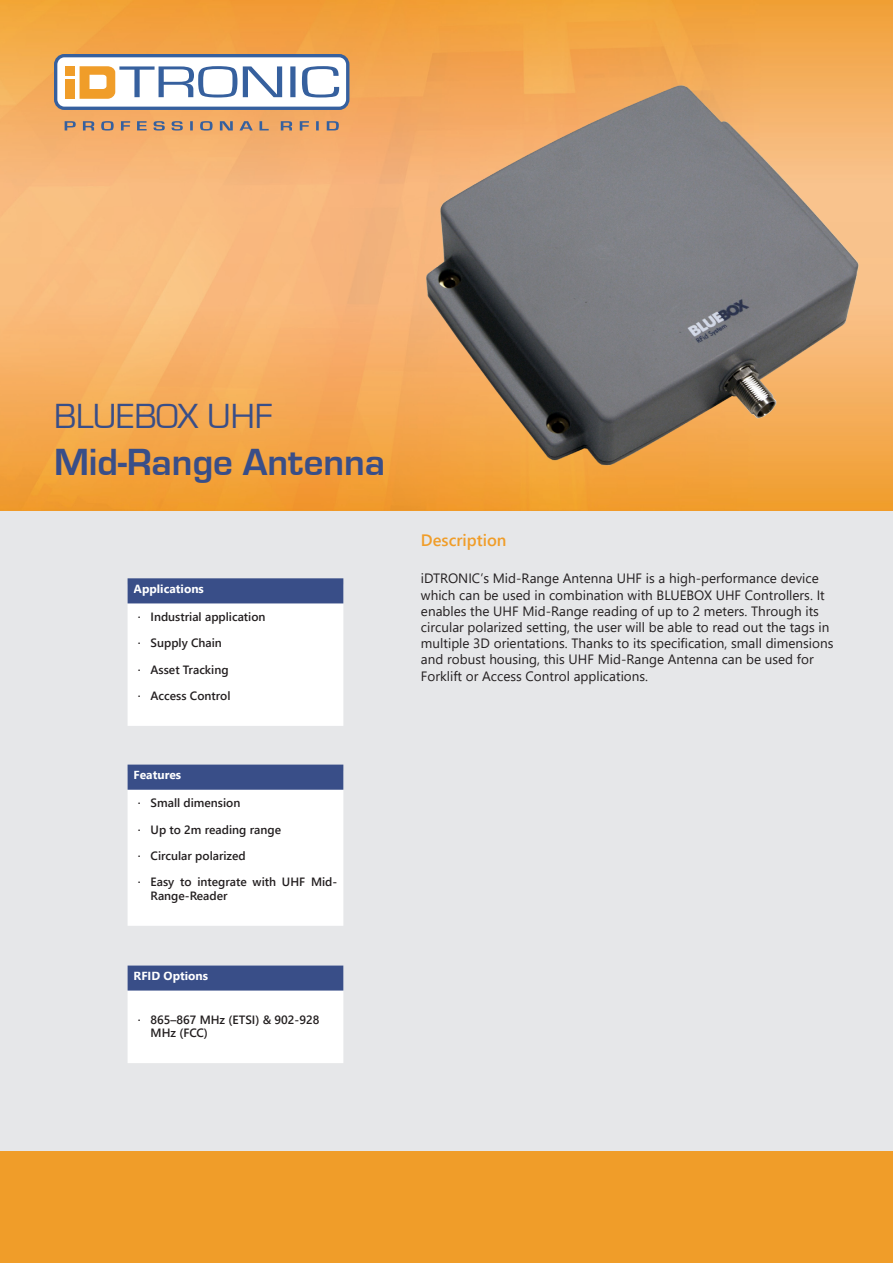
<style>
.page{position:relative;width:893px;height:1263px;background:#fff}
.page>*{position:absolute;margin:0;border:0;box-sizing:border-box;transform-origin:0 0}
.t1{font:700 39px "Eurostile T";color:#394e88}
.t2{font:36px "Eurostile T";color:#394e88}
.Headline_Orange{font:600 16.5px "Segoe UI";color:#f09d29}
.t3{font:13.5px/16.2px "Segoe UI";color:#231f20}
.t4{font:600 12px/13.5px "Segoe UI";color:#231f20}
.Headline_White{font:700 12px "Segoe UI";color:#fff}
</style>
<div class="page">
<div style="left:0;top:0;width:893px;height:1224px;background:#e6e7e9"></div>
<img style="left:0;top:0;width:893px;height:510px">
<div style="left:0;top:1152px;width:893px;height:111px;background:#f09d29"></div>
<div style="left:56px;top:56px;width:292px;height:52px;background:#fff;border-radius:9px"></div>
<div style="left:54px;top:54px;width:295px;height:56px;border:3px solid #36609e;border-radius:9px"></div>
<div style="left:65px;top:66px;width:10px;height:10px;background:#f09d29"></div>
<div style="left:65px;top:79px;width:10px;height:20px;background:#f09d29"></div>
<svg style="left:80px;top:66px;width:259px;height:33px"></svg>
<svg style="left:65px;top:121px;width:274px;height:10px;background:#b99478"></svg>
<img style="left:393px;top:52px;width:500px;height:453px">
<div style="left:131px;top:968px;width:209px;height:92px;background:#fff"></div>
<div style="left:128px;top:965px;width:215px;height:98px;border:6px solid #fff"></div>
<div style="left:131px;top:968px;width:209px;height:19px;background:#394e88"></div>
<div style="left:128px;top:965px;width:215px;height:25px;border:6px solid #394e88"></div>
<div style="left:131px;top:587px;width:209px;height:136px;background:#fff"></div>
<div style="left:128px;top:584px;width:215px;height:142px;border:6px solid #fff"></div>
<div style="left:131px;top:581px;width:209px;height:19px;background:#394e88"></div>
<div style="left:128px;top:578px;width:215px;height:25px;border:6px solid #394e88"></div>
<div style="left:131px;top:774px;width:209px;height:149px;background:#fff"></div>
<div style="left:128px;top:771px;width:215px;height:155px;border:6px solid #fff"></div>
<div style="left:131px;top:768px;width:209px;height:19px;background:#394e88"></div>
<div style="left:128px;top:765px;width:215px;height:25px;border:6px solid #394e88"></div>
<p class="t2" style="left:54px;top:397px;width:220px">BLUEBOX UHF</p>
<p class="t1" style="left:54px;top:441px;width:333px">Mid-Range Antenna</p>
<p class="Headline_White" style="left:134px;top:577px;width:72px">Applications</p>
<p class="t4" style="left:138px;top:609px;width:129px">· Industrial application</p>
<p class="t4" style="left:138px;top:635px;width:86px">· Supply Chain</p>
<p class="t4" style="left:138px;top:662px;width:92px">· Asset Tracking</p>
<p class="t4" style="left:138px;top:688px;width:94px">· Access Control</p>
<p class="Headline_White" style="left:134px;top:764px;width:49px">Features</p>
<p class="t4" style="left:138px;top:795px;width:104px">· Small dimension</p>
<p class="t4" style="left:138px;top:822px;width:145px">· Up to 2m reading range</p>
<p class="t4" style="left:138px;top:848px;width:110px">· Circular polarized</p>
<p class="t4" style="left:151px;top:874px;width:188px;text-indent:-13px">· Easy to integrate with UHF Mid-<br>Range-Reader</p>
<p class="Headline_White" style="left:134px;top:965px;width:76px">RFID Options</p>
<p class="t4" style="left:151px;top:1012px;width:170px;text-indent:-13px">· 865–867 MHz (ETSI) &amp; 902-928<br>MHz (FCC)</p>
<p class="Headline_Orange" style="left:421px;top:524px;width:87px">Description</p>
<p class="t3" style="left:421px;top:569px;width:414px">iDTRONIC’s Mid-Range Antenna UHF is a high-performance device which can be used in combination with BLUEBOX UHF Controllers. It enables the UHF Mid-Range reading of up to 2 meters. Through its circular polarized setting, the user will be able to read out the tags in multiple 3D orientations. Thanks to its specification, small dimensions and robust housing, this UHF Mid-Range Antenna can be used for Forklift or Access Control applications.</p>
</div>
